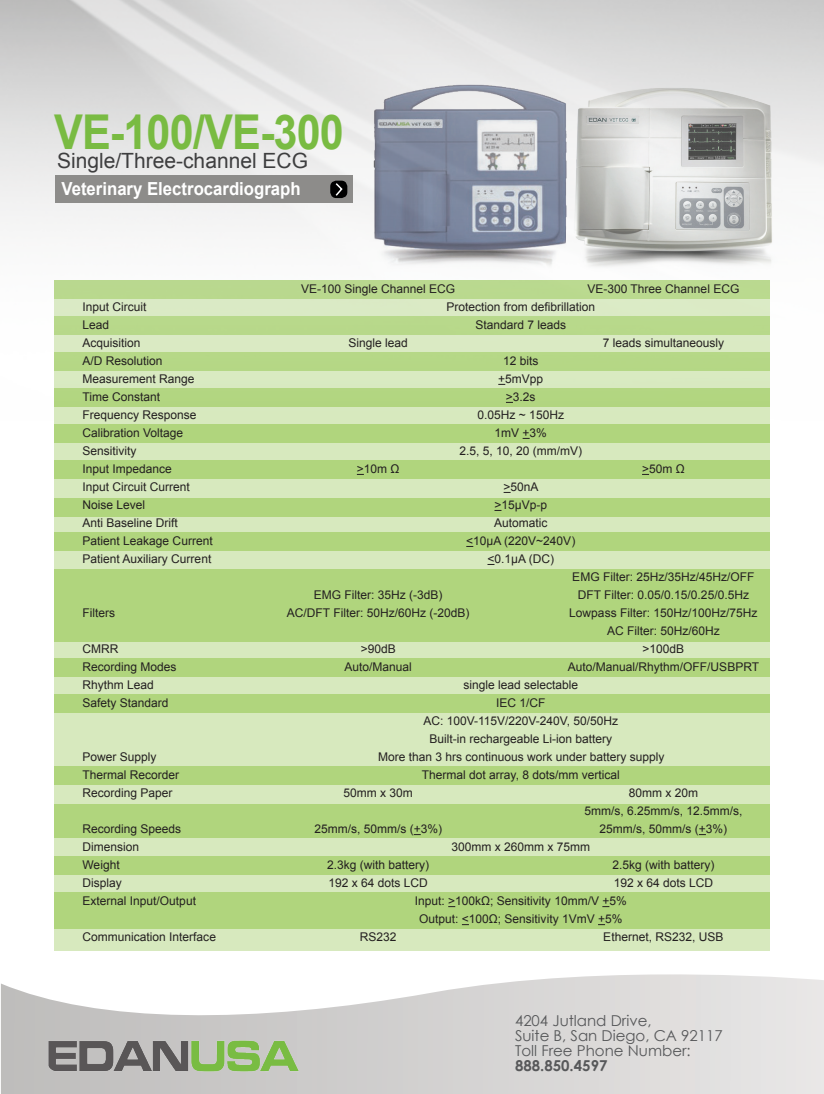
<style>
.page{position:relative;width:824px;height:1094px;background:#fff}
.page>*{position:absolute;margin:0;border:0;box-sizing:border-box;transform-origin:0 0}
.t1{font:700 48px "Arial";letter-spacing:-.02em;color:#79bb42;scale:.9 1}
.t2{font:21px "Arial";color:#3e3e3f}
.t3{font:700 18px "Arial";color:#fff;scale:.93 1}
.t4{font:15px/15px "Century Gothic";color:#57585a}
.t5{font:700 15px "Century Gothic";color:#57585a}
.t6{font:12px/18px "Arial";color:#231f20;text-align:center}
</style>
<div class="page">
<div style="left:54px;top:280px;width:716px;height:670px;background:#d7e9be"></div>
<div style="left:54px;top:424px;width:716px;height:18px;background:#b0d57d"></div>
<div style="left:54px;top:460px;width:716px;height:19px;background:#b0d57d"></div>
<div style="left:54px;top:498px;width:716px;height:18px;background:#b0d57d"></div>
<div style="left:54px;top:532px;width:716px;height:19px;background:#b0d57d"></div>
<div style="left:54px;top:658px;width:716px;height:18px;background:#b0d57d"></div>
<div style="left:54px;top:694px;width:716px;height:19px;background:#b0d57d"></div>
<div style="left:54px;top:766px;width:716px;height:18px;background:#b0d57d"></div>
<div style="left:54px;top:856px;width:716px;height:19px;background:#b0d57d"></div>
<div style="left:54px;top:892px;width:716px;height:36px;background:#b0d57d"></div>
<div style="left:54px;top:804px;width:716px;height:33px;background:#b0d57d"></div>
<div style="left:54px;top:568px;width:716px;height:73px;background:#b0d57d"></div>
<img style="left:0;top:0;width:824px;height:407px">
<svg style="left:1px;top:974px;width:823px;height:120px"></svg>
<img style="left:46px;top:1039px;width:254px;height:33px">
<div style="left:56px;top:176px;width:296px;height:26px;background:#8d8c8a"></div>
<div style="left:330px;top:181px;width:17px;height:17px;background:#000;border-radius:6px"></div>
<svg style="left:334px;top:181px;width:9px;height:15px"></svg>
<h1 class="t1" style="left:54px;top:100px;width:323px">VE-100/VE-300</h1>
<h3 class="t3" style="left:61px;top:176px;width:259px">Veterinary Electrocardiograph</h3>
<h2 class="t2" style="left:57px;top:146px;width:252px">Single/Three-channel ECG</h2>
<p class="t6" style="left:301px;top:280px;width:156px">VE-100 Single Channel ECG</p>
<p class="t6" style="left:587px;top:280px;width:153px">VE-300 Three Channel ECG</p>
<p class="t6" style="left:82px;top:298px;width:66px">Input Circuit</p>
<p class="t6" style="left:446px;top:298px;width:150px">Protection from defibrillation</p>
<p class="t6" style="left:82px;top:316px;width:28px">Lead</p>
<p class="t6" style="left:475px;top:316px;width:92px">Standard 7 leads</p>
<p class="t6" style="left:82px;top:334px;width:60px">Acquisition</p>
<p class="t6" style="left:348px;top:334px;width:61px">Single lead</p>
<p class="t6" style="left:602px;top:334px;width:123px">7 leads simultaneously</p>
<p class="t6" style="left:82px;top:352px;width:82px">A/D Resolution</p>
<p class="t6" style="left:503px;top:352px;width:37px">12 bits</p>
<p class="t6" style="left:82px;top:370px;width:114px">Measurement Range</p>
<p class="t6" style="left:498px;top:370px;width:47px">+5mVpp</p>
<p class="t6" style="left:82px;top:388px;width:79px">Time Constant</p>
<p class="t6" style="left:506px;top:388px;width:31px">&gt;3.2s</p>
<p class="t6" style="left:82px;top:406px;width:116px">Frequency Response</p>
<p class="t6" style="left:477px;top:406px;width:88px">0.05Hz ~ 150Hz</p>
<p class="t6" style="left:82px;top:424px;width:102px">Calibration Voltage</p>
<p class="t6" style="left:494px;top:424px;width:54px">1mV +3%</p>
<p class="t6" style="left:82px;top:442px;width:56px">Sensitivity</p>
<p class="t6" style="left:459px;top:442px;width:124px">2.5, 5, 10, 20 (mm/mV)</p>
<p class="t6" style="left:83px;top:460px;width:91px">Input Impedance</p>
<p class="t6" style="left:357px;top:460px;width:44px">&gt;10m Ω</p>
<p class="t6" style="left:642px;top:460px;width:44px">&gt;50m Ω</p>
<p class="t6" style="left:82px;top:478px;width:109px">Input Circuit Current</p>
<p class="t6" style="left:503px;top:478px;width:37px">&gt;50nA</p>
<p class="t6" style="left:82px;top:496px;width:64px">Noise Level</p>
<p class="t6" style="left:494px;top:496px;width:54px">&gt;15µVp-p</p>
<p class="t6" style="left:82px;top:514px;width:97px">Anti Baseline Drift</p>
<p class="t6" style="left:494px;top:514px;width:55px">Automatic</p>
<p class="t6" style="left:82px;top:532px;width:132px">Patient Leakage Current</p>
<p class="t6" style="left:466px;top:532px;width:110px">&lt;10µA (220V~240V)</p>
<p class="t6" style="left:82px;top:550px;width:130px">Patient Auxiliary Current</p>
<p class="t6" style="left:487px;top:550px;width:68px">&lt;0.1µA (DC)</p>
<p class="t6" style="left:572px;top:568px;width:184px">EMG Filter: 25Hz/35Hz/45Hz/OFF</p>
<p class="t6" style="left:314px;top:586px;width:130px">EMG Filter: 35Hz (-3dB)</p>
<p class="t6" style="left:577px;top:586px;width:173px">DFT Filter: 0.05/0.15/0.25/0.5Hz</p>
<p class="t6" style="left:82px;top:604px;width:34px">Filters</p>
<p class="t6" style="left:287px;top:604px;width:184px">AC/DFT Filter: 50Hz/60Hz (-20dB)</p>
<p class="t6" style="left:569px;top:604px;width:190px">Lowpass Filter: 150Hz/100Hz/75Hz<br>AC Filter: 50Hz/60Hz</p>
<p class="t6" style="left:83px;top:640px;width:37px">CMRR</p>
<p class="t6" style="left:360px;top:640px;width:37px">&gt;90dB</p>
<p class="t6" style="left:642px;top:640px;width:43px">&gt;100dB</p>
<p class="t6" style="left:83px;top:658px;width:96px">Recording Modes</p>
<p class="t6" style="left:344px;top:658px;width:69px">Auto/Manual</p>
<p class="t6" style="left:568px;top:658px;width:193px">Auto/Manual/Rhythm/OFF/USBPRT</p>
<p class="t6" style="left:83px;top:676px;width:73px">Rhythm Lead</p>
<p class="t6" style="left:463px;top:676px;width:116px">single lead selectable</p>
<p class="t6" style="left:83px;top:694px;width:88px">Safety Standard</p>
<p class="t6" style="left:423px;top:694px;width:196px">IEC 1/CF<br>AC: 100V-115V/220V-240V, 50/50Hz<br>Built-in rechargeable Li-ion battery</p>
<p class="t6" style="left:83px;top:748px;width:76px">Power Supply</p>
<p class="t6" style="left:378px;top:748px;width:288px">More than 3 hrs continuous work under battery supply</p>
<p class="t6" style="left:83px;top:766px;width:98px">Thermal Recorder</p>
<p class="t6" style="left:422px;top:766px;width:199px">Thermal dot array, 8 dots/mm vertical</p>
<p class="t6" style="left:83px;top:784px;width:92px">Recording Paper</p>
<p class="t6" style="left:343px;top:784px;width:71px">50mm x 30m</p>
<p class="t6" style="left:584px;top:784px;width:160px">80mm x 20m<br>5mm/s, 6.25mm/s, 12.5mm/s,</p>
<p class="t6" style="left:83px;top:820px;width:100px">Recording Speeds</p>
<p class="t6" style="left:314px;top:820px;width:129px">25mm/s, 50mm/s (+3%)</p>
<p class="t6" style="left:599px;top:820px;width:129px">25mm/s, 50mm/s (+3%)</p>
<p class="t6" style="left:83px;top:838px;width:58px">Dimension</p>
<p class="t6" style="left:451px;top:838px;width:140px">300mm x 260mm x 75mm</p>
<p class="t6" style="left:83px;top:856px;width:39px">Weight</p>
<p class="t6" style="left:327px;top:856px;width:104px">2.3kg (with battery)</p>
<p class="t6" style="left:612px;top:856px;width:104px">2.5kg (with battery)</p>
<p class="t6" style="left:83px;top:874px;width:41px">Display</p>
<p class="t6" style="left:328px;top:874px;width:101px">192 x 64 dots LCD</p>
<p class="t6" style="left:613px;top:874px;width:101px">192 x 64 dots LCD</p>
<p class="t6" style="left:83px;top:892px;width:115px">External Input/Output</p>
<p class="t6" style="left:415px;top:892px;width:213px">Input: &gt;100kΩ; Sensitivity 10mm/V +5%<br>Output: &lt;100Ω; Sensitivity 1VmV +5%</p>
<p class="t6" style="left:83px;top:928px;width:135px">Communication Interface</p>
<p class="t6" style="left:360px;top:928px;width:38px">RS232</p>
<p class="t6" style="left:603px;top:928px;width:122px">Ethernet, RS232, USB</p>
<p class="t4" style="left:515px;top:1012px;width:209px">4204 Jutland Drive,<br>Suite B, San Diego, CA 92117<br>Toll Free Phone Number:</p>
<p class="t5" style="left:515px;top:1053px;width:94px">888.850.4597</p>
</div>
